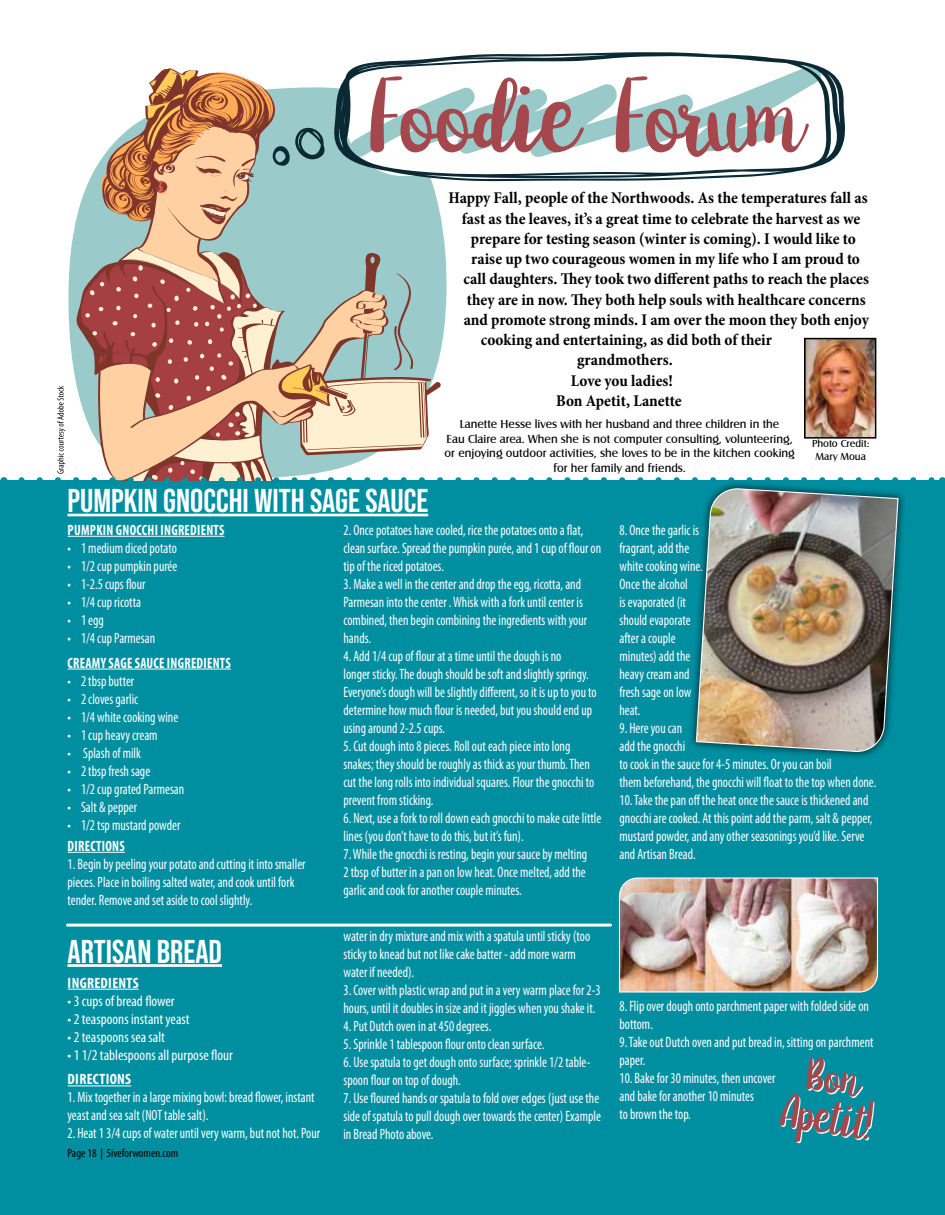
<style>
.page{position:relative;width:945px;height:1215px;background:#fff}
.page>*{position:absolute;margin:0;border:0;box-sizing:border-box;transform-origin:0 0}
.t1{font:700 33px "Bebas Neue Pro";color:#fff}
.t2{font:700 condensed 16.5px "Minion Pro";color:#000}
.t3{font:condensed 15px/18px "Myriad Pro";color:#fff;scale:.9 1}
.t4{font:condensed 15px "Myriad Pro";color:#fff}
.t5{font:700 condensed 15px "Myriad Pro";letter-spacing:.02em;color:#fff;scale:.9 1}
.t6{font:700 condensed 15px "Myriad Pro";letter-spacing:.02em;color:#fff}
.t7{font:12px/14.4px "Castle T";color:#000;text-align:center}
.t8{font:condensed 12px "Myriad Pro";color:#000}
.t9{font:10.5px/12.6px "Castle T";color:#000;text-align:center}
</style>
<div class="page">
<div style="left:0;top:480px;width:945px;height:735px;background:#008fa1"></div>
<svg style="left:355px;top:52px;width:466px;height:15px"></svg>
<hr style="left:68px;top:514px;width:360px;height:2px;background:#fff">
<hr style="left:68px;top:964px;width:154px;height:3px;background:#fff">
<hr style="left:68px;top:989px;width:71px;height:1px;background:#fff">
<hr style="left:68px;top:1086px;width:63px;height:1px;background:#fff">
<hr style="left:68px;top:536px;width:157px;height:1px;background:#fff">
<hr style="left:68px;top:669px;width:163px;height:1px;background:#fff">
<hr style="left:68px;top:852px;width:57px;height:1px;background:#fff">
<svg style="left:780px;top:1057px;width:94px;height:86px"></svg>
<div style="left:688px;top:481px;width:218px;height:279px;background:#000;opacity:.75"></div>
<img style="left:695px;top:488px;width:204px;height:265px">
<img style="left:618px;top:877px;width:261px;height:116px">
<hr style="left:68px;top:924px;width:542px;height:3px;background:#fff">
<svg style="left:21px;top:67px;width:912px;height:416px"></svg>
<h1 class="t1" style="left:68px;top:482px;width:362px">PUMPKIN GNOCCHI WITH SAGE SAUCE</h1>
<p class="t2" style="left:449px;top:187px;width:421px">Happy Fall, people of the Northwoods. As the temperatures fall as</p>
<p class="t2" style="left:462px;top:207px;width:400px">fast as the leaves, it’s a great time to celebrate the harvest as we</p>
<p class="t2" style="left:471px;top:227px;width:386px">prepare for testing season (winter is coming). I would like to</p>
<p class="t2" style="left:471px;top:247px;width:390px">raise up two courageous women in my life who I am proud to</p>
<p class="t2" style="left:464px;top:268px;width:407px">call daughters. They took two different paths to reach the places</p>
<p class="t2" style="left:467px;top:288px;width:401px">they are in now. They both help souls with healthcare concerns</p>
<p class="t2" style="left:464px;top:308px;width:407px">and promote strong minds. I am over the moon they both enjoy</p>
<p class="t2" style="left:481px;top:328px;width:293px">cooking and entertaining, as did both of their</p>
<p class="t2" style="left:577px;top:349px;width:97px">grandmothers.</p>
<p class="t2" style="left:571px;top:369px;width:104px">Love you ladies!</p>
<p class="t2" style="left:556px;top:389px;width:127px">Bon Apetit, Lanette</p>
<p class="t7" style="left:445px;top:417px;width:352px">Lanette Hesse lives with her husband and three children in the<br>Eau Claire area. When she is not computer consulting, volunteering, or enjoying outdoor activities, she loves to be in the kitchen cooking for her family and friends.</p>
<p class="t9" style="left:812px;top:438px;width:59px">Photo Credit:<br>Mary Moua</p>
<p class="t5" style="left:68px;top:520px;width:176px">PUMPKIN GNOCCHI INGREDIENTS</p>
<p class="t3" style="left:68px;top:539px;width:123px">• 1 medium diced potato</p>
<p class="t3" style="left:68px;top:557px;width:124px">• 1/2 cup pumpkin purée</p>
<p class="t3" style="left:68px;top:575px;width:88px">• 1-2.5 cups flour</p>
<p class="t3" style="left:68px;top:593px;width:83px">• 1/4 cup ricotta</p>
<p class="t3" style="left:68px;top:611px;width:42px">• 1 egg</p>
<p class="t3" style="left:68px;top:629px;width:99px">• 1/4 cup Parmesan</p>
<p class="t5" style="left:68px;top:653px;width:183px">CREAMY SAGE SAUCE INGREDIENTS</p>
<p class="t3" style="left:68px;top:671px;width:76px">• 2 tbsp butter</p>
<p class="t3" style="left:68px;top:689px;width:80px">• 2 cloves garlic</p>
<p class="t3" style="left:68px;top:707px;width:125px">• 1/4 white cooking wine</p>
<p class="t3" style="left:68px;top:725px;width:102px">• 1 cup heavy cream</p>
<p class="t3" style="left:68px;top:743px;width:83px">• Splash of milk</p>
<p class="t3" style="left:68px;top:761px;width:93px">• 2 tbsp fresh sage</p>
<p class="t3" style="left:68px;top:779px;width:131px">• 1/2 cup grated Parmesan</p>
<p class="t3" style="left:68px;top:797px;width:79px">• Salt &amp; pepper</p>
<p class="t3" style="left:68px;top:815px;width:127px">• 1/2 tsp mustard powder</p>
<p class="t5" style="left:68px;top:836px;width:65px">DIRECTIONS</p>
<p class="t3" style="left:68px;top:855px;width:266px">1. Begin by peeling your potato and cutting it into smaller pieces. Place in boiling salted water, and cook until fork tender. Remove and set aside to cool slightly.</p>
<h1 class="t1" style="left:68px;top:933px;width:156px">ARTISAN BREAD</h1>
<p class="t6" style="left:68px;top:973px;width:72px">INGREDIENTS</p>
<p class="t4" style="left:68px;top:992px;width:109px">• 3 cups of bread flower</p>
<p class="t4" style="left:68px;top:1010px;width:124px">• 2 teaspoons instant yeast</p>
<p class="t4" style="left:68px;top:1028px;width:99px">• 2 teaspoons sea salt</p>
<p class="t4" style="left:68px;top:1046px;width:167px">• 1 1/2 tablespoons all purpose flour</p>
<p class="t6" style="left:68px;top:1070px;width:65px">DIRECTIONS</p>
<p class="t3" style="left:68px;top:1088px;width:276px">1. Mix together in a large mixing bowl: bread flower, instant yeast and sea salt (NOT table salt).</p>
<p class="t3" style="left:68px;top:1124px;width:282px">2. Heat 1 3/4 cups of water until very warm, but not hot. Pour</p>
<p class="t8" style="left:68px;top:1145px;width:112px">Page 18 | 5iveforwomen.com</p>
<p class="t3" style="left:343px;top:521px;width:288px">2. Once potatoes have cooled, rice the potatoes onto a flat, clean surface. Spread the pumpkin purée, and 1 cup of flour on tip of the riced potatoes.</p>
<p class="t3" style="left:343px;top:575px;width:272px">3. Make a well in the center and drop the egg, ricotta, and Parmesan into the center . Whisk with a fork until center is combined, then begin combining the ingredients with your hands.</p>
<p class="t3" style="left:343px;top:647px;width:283px">4. Add 1/4 cup of flour at a time until the dough is no<br>longer sticky. The dough should be soft and slightly springy.<br>Everyone’s dough will be slightly different, so it is up to you to determine how much flour is needed, but you should end up using around 2-2.5 cups.</p>
<p class="t3" style="left:343px;top:737px;width:280px">5. Cut dough into 8 pieces. Roll out each piece into long snakes; they should be roughly as thick as your thumb. Then cut the long rolls into individual squares. Flour the gnocchi to prevent from sticking.</p>
<p class="t3" style="left:343px;top:809px;width:288px">6. Next, use a fork to roll down each gnocchi to make cute little lines (you don’t have to do this, but it’s fun).</p>
<p class="t3" style="left:343px;top:845px;width:272px;text-align:justify">7. While the gnocchi is resting, begin your sauce by melting 2 tbsp of butter in a pan on low heat. Once melted, add the garlic and cook for another couple minutes.</p>
<p class="t3" style="left:343px;top:927px;width:276px">water in dry mixture and mix with a spatula until sticky (too sticky to knead but not like cake batter - add more warm water if needed).</p>
<p class="t3" style="left:343px;top:981px;width:287px">3. Cover with plastic wrap and put in a very warm place for 2-3 hours, until it doubles in size and it jiggles when you shake it.</p>
<p class="t3" style="left:343px;top:1017px;width:166px">4. Put Dutch oven in at 450 degrees.</p>
<p class="t3" style="left:343px;top:1035px;width:225px">5. Sprinkle 1 tablespoon flour onto clean surface.</p>
<p class="t3" style="left:343px;top:1053px;width:276px">6. Use spatula to get dough onto surface; sprinkle 1/2 table&shy;spoon flour on top of dough.</p>
<p class="t3" style="left:343px;top:1089px;width:288px;text-align:justify">7. Use floured hands or spatula to fold over edges (just use the side of spatula to pull dough over towards the center) Example in Bread Photo above.</p>
<p class="t3" style="left:619px;top:521px;width:94px">8. Once the garlic is fragrant, add the white cooking wine.<br>Once the alcohol<br>is evaporated (it should evaporate after a couple minutes) add the heavy cream and fresh sage on low heat.</p>
<p class="t3" style="left:619px;top:719px;width:287px">9. Here you can<br>add the gnocchi<br>to cook in the sauce for 4-5 minutes. Or you can boil<br>them beforehand, the gnocchi will float to the top when done.</p>
<p class="t3" style="left:619px;top:791px;width:283px">10. Take the pan off the heat once the sauce is thickened and gnocchi are cooked. At this point add the parm, salt &amp; pepper, mustard powder, and any other seasonings you’d like. Serve and Artisan Bread.</p>
<p class="t3" style="left:619px;top:996px;width:279px">8. Flip over dough onto parchment paper with folded side on bottom.</p>
<p class="t3" style="left:619px;top:1032px;width:284px">9. Take out Dutch oven and put bread in, sitting on parchment paper.</p>
<p class="t3" style="left:619px;top:1068px;width:175px">10. Bake for 30 minutes, then uncover and bake for another 10 minutes<br>to brown the top.</p>
</div>
